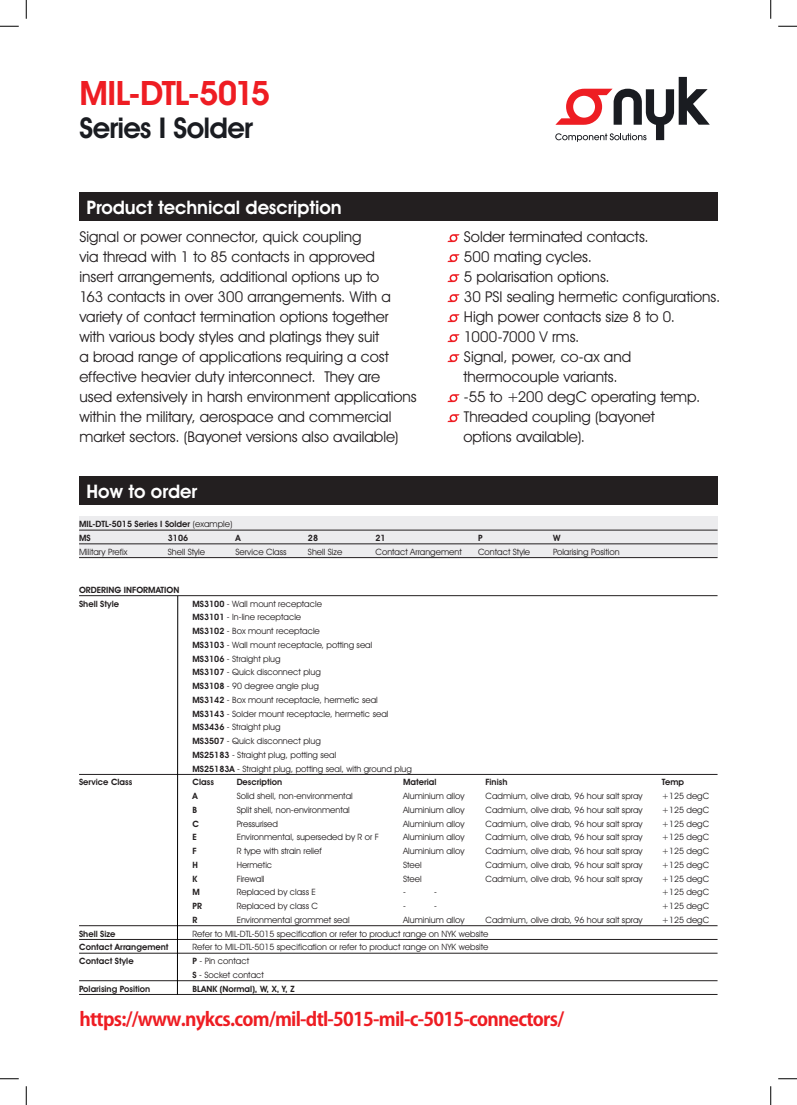
<style>
.page{position:relative;width:797px;height:1105px;background:#fff}
.page>*{position:absolute;margin:0;border:0;box-sizing:border-box;transform-origin:0 0}
.t1{font:600 33.75px "Avant Garde IT Cby BT";letter-spacing:-.03em;color:#ee1d23}
.t2{font:600 28.75px "Avant Garde IT Cby BT";letter-spacing:-.025em;color:#1a1c21}
.t3{font:700 18.75px "Adobe Gothic Std";letter-spacing:-.04em;color:#ee1d23}
.t4{font:600 18.75px "Avant Garde IT Cby BT";color:#fff}
.t5{font:15px/20px "Avant Garde IT Cby BT";color:#231f20}
.t6{font:8.75px/13.8px "Avant Garde IT Cby BT";color:#231f20}
.t7{font:600 8.75px "Avant Garde IT Cby BT";color:#231f20}
.s1{font-weight:400}
.s2{font-weight:600}
</style>
<div class="page">
<div style="left:79px;top:516px;width:638px;height:42px;background:#ececee"></div>
<svg style="left:555px;top:77px;width:154px;height:65px"></svg>
<svg style="left:447px;top:234px;width:12px;height:8px"></svg>
<svg style="left:447px;top:254px;width:12px;height:8px"></svg>
<svg style="left:447px;top:274px;width:12px;height:8px"></svg>
<svg style="left:447px;top:294px;width:12px;height:8px"></svg>
<svg style="left:447px;top:314px;width:12px;height:8px"></svg>
<svg style="left:447px;top:334px;width:12px;height:8px"></svg>
<svg style="left:447px;top:354px;width:12px;height:8px"></svg>
<svg style="left:447px;top:394px;width:12px;height:8px"></svg>
<svg style="left:447px;top:414px;width:12px;height:8px"></svg>
<div style="left:79px;top:193px;width:638px;height:28px;background:#231f20"></div>
<div style="left:79px;top:476px;width:638px;height:29px;background:#231f20"></div>
<hr style="left:79px;top:530px;width:638px;height:1px;background:#231f20">
<hr style="left:79px;top:544px;width:638px;height:1px;background:#231f20">
<hr style="left:79px;top:557px;width:638px;height:1px;background:#231f20">
<hr style="left:79px;top:595px;width:638px;height:1px;background:#231f20">
<hr style="left:79px;top:774px;width:638px;height:1px;background:#231f20">
<hr style="left:79px;top:925px;width:638px;height:1px;background:#231f20">
<hr style="left:79px;top:939px;width:638px;height:1px;background:#231f20">
<hr style="left:79px;top:953px;width:638px;height:1px;background:#231f20">
<hr style="left:79px;top:980px;width:638px;height:1px;background:#231f20">
<hr style="left:79px;top:994px;width:638px;height:1px;background:#231f20">
<hr style="left:177px;top:596px;width:1px;height:398px;background:#000">
<svg style="left:0;top:25px;width:19px;height:2px"></svg>
<svg style="left:778px;top:25px;width:19px;height:2px"></svg>
<svg style="left:0;top:1078px;width:19px;height:1px"></svg>
<svg style="left:778px;top:1078px;width:19px;height:1px"></svg>
<svg style="left:25px;top:0;width:2px;height:19px"></svg>
<svg style="left:25px;top:1086px;width:2px;height:19px"></svg>
<svg style="left:770px;top:0;width:1px;height:19px"></svg>
<svg style="left:770px;top:1086px;width:1px;height:19px"></svg>
<p class="t1" style="left:79px;top:73px;width:192px">MIL-DTL-5015</p>
<p class="t2" style="left:79px;top:110px;width:175px">Series I Solder</p>
<p class="t4" style="left:86px;top:196px;width:257px">Product technical description</p>
<p class="t5" style="left:79px;top:227px;width:339px">Signal or power connector, quick coupling<br>via thread with 1 to 85 contacts in approved<br>insert arrangements, additional options up to<br>163 contacts in over 300 arrangements. With a variety of contact termination options together with various body styles and platings they suit<br>a broad range of applications requiring a cost effective heavier duty interconnect. They are<br>used extensively in harsh environment applications within the military, aerospace and commercial market sectors. (Bayonet versions also available)</p>
<p class="t5" style="left:464px;top:227px;width:186px">Solder terminated contacts.</p>
<p class="t5" style="left:464px;top:247px;width:130px">500 mating cycles.</p>
<p class="t5" style="left:464px;top:267px;width:147px">5 polarisation options.</p>
<p class="t5" style="left:464px;top:287px;width:258px">30 PSI sealing hermetic configurations.</p>
<p class="t5" style="left:464px;top:307px;width:213px">High power contacts size 8 to 0.</p>
<p class="t5" style="left:464px;top:327px;width:117px">1000-7000 V rms.</p>
<p class="t5" style="left:463px;top:347px;width:169px">Signal, power, co-ax and thermocouple variants.</p>
<p class="t5" style="left:464px;top:387px;width:238px">-55 to +200 degC operating temp.</p>
<p class="t5" style="left:463px;top:407px;width:193px">Threaded coupling (bayonet options available).</p>
<p class="t4" style="left:86px;top:480px;width:112px">How to order</p>
<p class="t7" style="left:79px;top:519px;width:155px">MIL-DTL-5015 Series I Solder <span class="s1">(example)</span></p>
<p class="t7" style="left:79px;top:533px;width:13px">MS</p>
<p class="t7" style="left:168px;top:533px;width:22px">3106</p>
<p class="t7" style="left:235px;top:533px;width:7px">A</p>
<p class="t7" style="left:308px;top:533px;width:12px">28</p>
<p class="t7" style="left:375px;top:533px;width:12px">21</p>
<p class="t7" style="left:478px;top:533px;width:6px">P</p>
<p class="t7" style="left:553px;top:533px;width:9px">W</p>
<p class="t6" style="left:79px;top:545px;width:50px">Military Prefix</p>
<p class="t6" style="left:168px;top:545px;width:39px">Shell Style</p>
<p class="t6" style="left:235px;top:545px;width:53px">Service Class</p>
<p class="t6" style="left:308px;top:545px;width:36px">Shell Size</p>
<p class="t6" style="left:375px;top:545px;width:88px">Contact Arrangement</p>
<p class="t6" style="left:478px;top:545px;width:54px">Contact Style</p>
<p class="t6" style="left:553px;top:545px;width:68px">Polarising Position</p>
<p class="t7" style="left:79px;top:584px;width:102px">ORDERING INFORMATION</p>
<p class="t7" style="left:79px;top:598px;width:41px">Shell Style</p>
<p class="t6" style="left:192px;top:596px;width:221px"><span class="s2">MS3100</span> - Wall mount receptacle<br><span class="s2">MS3101</span> - In-line receptacle<br><span class="s2">MS3102</span> - Box mount receptacle<br><span class="s2">MS3103</span> - Wall mount receptacle, potting seal<br><span class="s2">MS3106</span> - Straight plug<br><span class="s2">MS3107</span> - Quick disconnect plug<br><span class="s2">MS3108</span> - 90 degree angle plug<br><span class="s2">MS3142</span> - Box mount receptacle, hermetic seal <span class="s2">MS3143</span> - Solder mount receptacle, hermetic seal <span class="s2">MS3436</span> - Straight plug<br><span class="s2">MS3507</span> - Quick disconnect plug<br><span class="s2">MS25183</span> - Straight plug, potting seal<br><span class="s2">MS25183A</span> - Straight plug, potting seal, with ground plug</p>
<p class="t7" style="left:79px;top:777px;width:55px">Service Class</p>
<p class="t7" style="left:192px;top:777px;width:23px">Class</p>
<p class="t7" style="left:237px;top:777px;width:47px">Description</p>
<p class="t7" style="left:403px;top:777px;width:35px">Material</p>
<p class="t7" style="left:485px;top:777px;width:23px">Finish</p>
<p class="t7" style="left:662px;top:777px;width:24px">Temp</p>
<p class="t7" style="left:192px;top:791px;width:7px">A</p>
<p class="t6" style="left:237px;top:789px;width:118px">Solid shell, non-environmental</p>
<p class="t6" style="left:403px;top:789px;width:63px">Aluminium alloy</p>
<p class="t6" style="left:485px;top:789px;width:158px">Cadmium, olive drab, 96 hour salt spray</p>
<p class="t6" style="left:662px;top:789px;width:49px">+125 degC</p>
<p class="t7" style="left:192px;top:804px;width:6px">B</p>
<p class="t6" style="left:237px;top:803px;width:115px">Split shell, non-environmental</p>
<p class="t6" style="left:403px;top:803px;width:63px">Aluminium alloy</p>
<p class="t6" style="left:485px;top:803px;width:158px">Cadmium, olive drab, 96 hour salt spray</p>
<p class="t6" style="left:662px;top:803px;width:49px">+125 degC</p>
<p class="t7" style="left:192px;top:818px;width:8px">C</p>
<p class="t6" style="left:237px;top:816px;width:43px">Pressurised</p>
<p class="t6" style="left:403px;top:816px;width:63px">Aluminium alloy</p>
<p class="t6" style="left:485px;top:816px;width:158px">Cadmium, olive drab, 96 hour salt spray</p>
<p class="t6" style="left:662px;top:816px;width:49px">+125 degC</p>
<p class="t7" style="left:192px;top:832px;width:6px">E</p>
<p class="t6" style="left:237px;top:830px;width:144px">Environmental, superseded by R or F</p>
<p class="t6" style="left:403px;top:830px;width:63px">Aluminium alloy</p>
<p class="t6" style="left:485px;top:830px;width:158px">Cadmium, olive drab, 96 hour salt spray</p>
<p class="t6" style="left:662px;top:830px;width:49px">+125 degC</p>
<p class="t7" style="left:192px;top:846px;width:6px">F</p>
<p class="t6" style="left:237px;top:844px;width:87px">R type with strain relief</p>
<p class="t6" style="left:403px;top:844px;width:63px">Aluminium alloy</p>
<p class="t6" style="left:485px;top:844px;width:158px">Cadmium, olive drab, 96 hour salt spray</p>
<p class="t6" style="left:662px;top:844px;width:49px">+125 degC</p>
<p class="t7" style="left:192px;top:859px;width:7px">H</p>
<p class="t6" style="left:237px;top:858px;width:37px">Hermetic</p>
<p class="t6" style="left:403px;top:858px;width:20px">Steel</p>
<p class="t6" style="left:485px;top:858px;width:158px">Cadmium, olive drab, 96 hour salt spray</p>
<p class="t6" style="left:662px;top:858px;width:49px">+125 degC</p>
<p class="t7" style="left:192px;top:873px;width:6px">K</p>
<p class="t6" style="left:237px;top:871px;width:29px">Firewall</p>
<p class="t6" style="left:403px;top:871px;width:20px">Steel</p>
<p class="t6" style="left:485px;top:871px;width:158px">Cadmium, olive drab, 96 hour salt spray</p>
<p class="t6" style="left:662px;top:871px;width:49px">+125 degC</p>
<p class="t7" style="left:192px;top:887px;width:9px">M</p>
<p class="t6" style="left:237px;top:885px;width:81px">Replaced by class E</p>
<p class="t6" style="left:403px;top:885px;width:4px">-</p>
<p class="t6" style="left:434px;top:885px;width:4px">-</p>
<p class="t6" style="left:662px;top:885px;width:49px">+125 degC</p>
<p class="t7" style="left:192px;top:901px;width:11px">PR</p>
<p class="t6" style="left:237px;top:899px;width:83px">Replaced by class C</p>
<p class="t6" style="left:403px;top:899px;width:4px">-</p>
<p class="t6" style="left:434px;top:899px;width:4px">-</p>
<p class="t6" style="left:662px;top:899px;width:49px">+125 degC</p>
<p class="t7" style="left:192px;top:914px;width:6px">R</p>
<p class="t6" style="left:237px;top:913px;width:114px">Environmental grommet seal</p>
<p class="t6" style="left:403px;top:913px;width:63px">Aluminium alloy</p>
<p class="t6" style="left:485px;top:913px;width:158px">Cadmium, olive drab, 96 hour salt spray</p>
<p class="t6" style="left:662px;top:913px;width:49px">+125 degC</p>
<p class="t7" style="left:79px;top:928px;width:38px">Shell Size</p>
<p class="t6" style="left:192px;top:926px;width:297px">Refer to MIL-DTL-5015 specification or refer to product range on NYK website</p>
<p class="t7" style="left:79px;top:942px;width:91px">Contact Arrangement</p>
<p class="t6" style="left:192px;top:940px;width:297px">Refer to MIL-DTL-5015 specification or refer to product range on NYK website</p>
<p class="t7" style="left:79px;top:956px;width:56px">Contact Style</p>
<p class="t6" style="left:192px;top:954px;width:73px"><span class="s2">P</span> - Pin contact<br><span class="s2">S</span> - Socket contact</p>
<p class="t7" style="left:79px;top:983px;width:73px">Polarising Position</p>
<p class="t7" style="left:192px;top:983px;width:103px">BLANK (Normal), W, X, Y, Z</p>
<p class="t3" style="left:79px;top:1008px;width:486px">https://www.nykcs.com/mil-dtl-5015-mil-c-5015-connectors/</p>
</div>
